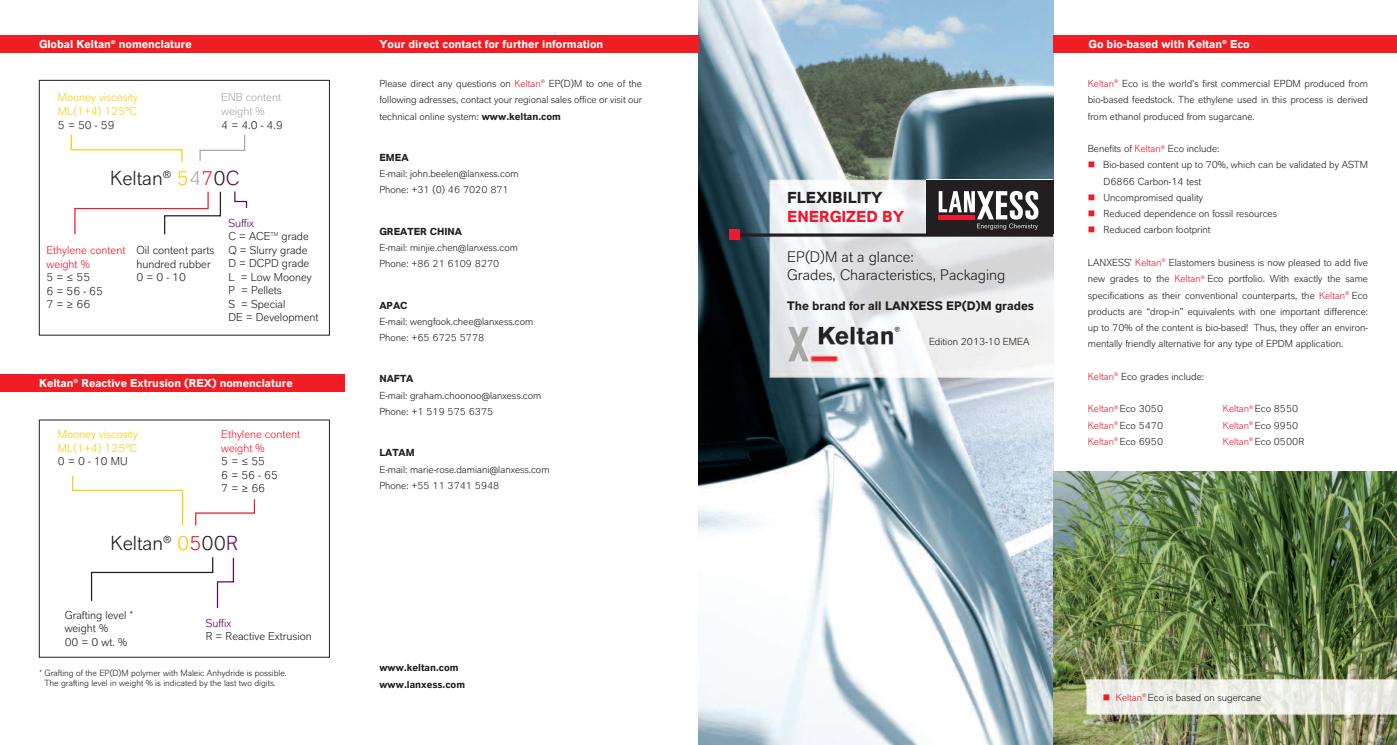
<style>
.page{position:relative;width:1397px;height:745px;background:#fff}
.page>*{position:absolute;margin:0;border:0;box-sizing:border-box;transform-origin:0 0}
.t1{font:20px "Lanxess";color:#231f20}
.t2{font:700 15.62px "Lanxess";color:#231f20}
.t3{font:700 15.62px "Lanxess";color:#ed1a33}
.t4{font:15px/18px "Lanxess";color:#231f20}
.t5{font:700 12.12px "Lanxess";color:#231f20}
.t6{font:11.25px/13.5px "Lanxess";color:#231f20}
.t7{font:11.25px "Lanxess Bd";color:#fff}
.t8{font:11.25px/13.5px "Lanxess";color:#feca0a}
.t9{font:11.25px/13.5px "Lanxess";color:#ed1a33}
.t10{font:11.25px/13.5px "Lanxess";color:#a8a8a5}
.t11{font:11.25px "Lanxess";color:#62035f}
.t12{font:10px/16.2px "Lanxess";color:#231f20}
.t13{font:10px/16.2px "Lanxess Bd";color:#231f20}
.t14{font:8.75px/10px "Lanxess";color:#231f20}
.s1{color:#feca0a}
.s2{color:#a8a8a5}
.s3{color:#ed1a33}
.s4{color:#62035f}
.s5{font-family:"Lanxess Bd"}
.s6{color:#fff}
.s7{color:#ee1e24}
</style>
<div class="page">
<svg style="left:1052px;top:0;width:2px;height:471px"></svg>
<img style="left:698px;top:0;width:354px;height:744px">
<div style="left:344px;top:35px;width:354px;height:18px;background:#ee1e24"></div>
<div style="left:0;top:35px;width:344px;height:18px;background:#ee1e24"></div>
<div style="left:0;top:374px;width:344px;height:18px;background:#ee1e24"></div>
<hr style="left:733px;top:233px;width:319px;height:3px;background:#231f20">
<div style="left:728px;top:229px;width:11px;height:11px;background:#ed1a33"></div>
<div style="left:39px;top:419px;width:291px;height:238px;border:1px solid #231f20"></div>
<svg style="left:90px;top:557px;width:145px;height:51px"></svg>
<svg style="left:195px;top:499px;width:60px;height:27px"></svg>
<svg style="left:72px;top:476px;width:112px;height:50px"></svg>
<div style="left:39px;top:80px;width:291px;height:255px;border:1px solid #231f20"></div>
<svg style="left:70px;top:134px;width:113px;height:28px"></svg>
<svg style="left:199px;top:134px;width:47px;height:27px"></svg>
<svg style="left:74px;top:191px;width:147px;height:44px"></svg>
<svg style="left:234px;top:191px;width:14px;height:17px"></svg>
<div style="left:1052px;top:35px;width:344px;height:18px;background:#ee1e24"></div>
<img style="left:1052px;top:471px;width:344px;height:273px">
<div style="left:926px;top:179px;width:126px;height:55px;background:#231f20"></div>
<svg style="left:938px;top:191px;width:100px;height:39px"></svg>
<p class="t7" style="left:39px;top:37px;width:154px">Global Keltan<sup>®</sup> nomenclature</p>
<p class="t7" style="left:379px;top:37px;width:225px">Your direct contact for further information</p>
<p class="t8" style="left:58px;top:91px;width:81px">Mooney viscosity<br>ML(1+4) 125°C</p>
<p class="t6" style="left:58px;top:118px;width:58px">5 = 50 - 59</p>
<p class="t10" style="left:221px;top:91px;width:61px">ENB content weight %</p>
<p class="t6" style="left:221px;top:118px;width:63px">4 = 4.0 - 4.9</p>
<h1 class="t1" style="left:110px;top:166px;width:131px">Keltan<sup>®</sup> <span class="s1">5</span><span class="s2">4</span><span class="s3">7</span>0<span class="s4">C</span></h1>
<p class="t9" style="left:46px;top:243px;width:80px">Ethylene content weight %</p>
<p class="t6" style="left:46px;top:270px;width:58px">5=≤55<br>6 = 56 - 65<br>7=≥66</p>
<p class="t6" style="left:136px;top:243px;width:80px">Oil content parts hundred rubber<br>0=0-10</p>
<p class="t6" style="left:228px;top:216px;width:92px"><span class="s4">Suffix<br></span>C = ACE<sup>TM</sup> grade<br>Q = Slurry grade<br>D = DCPD grade<br>L = Low Mooney<br>P = Pellets<br>S = Special<br>DE = Development</p>
<p class="t7" style="left:39px;top:376px;width:255px">Keltan<sup>®</sup> Reactive Extrusion (REX) nomenclature</p>
<p class="t8" style="left:58px;top:427px;width:81px">Mooney viscosity<br>ML(1+4) 125°C</p>
<p class="t6" style="left:58px;top:454px;width:71px">0=0-10 MU</p>
<p class="t9" style="left:221px;top:427px;width:80px">Ethylene content weight %</p>
<p class="t6" style="left:221px;top:454px;width:58px">5=≤55<br>6 = 56 - 65<br>7=≥66</p>
<h1 class="t1" style="left:110px;top:531px;width:129px">Keltan<sup>®</sup> <span class="s1">0</span><span class="s3">5</span>00<span class="s4">R</span></h1>
<p class="t6" style="left:65px;top:607px;width:70px">Grafting level * weight %<br>00 = 0 wt. %</p>
<p class="t14" style="left:44px;top:668px;width:244px;text-indent:-5px">* Grafting of the EP(D)M polymer with Maleic Anhydride is possible.<br>The grafting level in weight % is indicated by the last two digits.</p>
<p class="t11" style="left:206px;top:616px;width:27px">Suffix</p>
<p class="t6" style="left:206px;top:629px;width:108px">R = Reactive Extrusion</p>
<p class="t12" style="left:379px;top:75px;width:264px;text-align:justify">Please direct any questions on <span class="s3">Keltan</span><sup>®</sup> EP(D)M to one of the following adresses, contact your regional sales office or visit our technical online system: <span class="s5">www.keltan.com</span></p>
<p class="t13" style="left:379px;top:149px;width:31px">EMEA</p>
<p class="t12" style="left:379px;top:165px;width:141px">E-mail: john.beelen@lanxess.com<br>Phone: +31 (0) 46 7020 871</p>
<p class="t13" style="left:379px;top:223px;width:84px">GREATER CHINA</p>
<p class="t12" style="left:379px;top:239px;width:140px">E-mail: minjie.chen@lanxess.com<br>Phone: +86 21 6109 8270</p>
<p class="t13" style="left:379px;top:296px;width:30px">APAC</p>
<p class="t12" style="left:379px;top:313px;width:155px">E-mail: wengfook.chee@lanxess.com<br>Phone: +65 6725 5778</p>
<p class="t13" style="left:379px;top:370px;width:36px">NAFTA</p>
<p class="t12" style="left:379px;top:387px;width:163px">E-mail: graham.choonoo@lanxess.com<br>Phone: +1 519 575 6375</p>
<p class="t13" style="left:379px;top:444px;width:37px">LATAM</p>
<p class="t12" style="left:379px;top:460px;width:172px">E-mail: marie-rose.damiani@lanxess.com<br>Phone: +55 11 3741 5948</p>
<p class="t13" style="left:379px;top:659px;width:87px">www.keltan.com www.lanxess.com</p>
<h2 class="t2" style="left:787px;top:188px;width:97px">FLEXIBILITY</h2>
<h2 class="t3" style="left:787px;top:206px;width:118px">ENERGIZED BY</h2>
<h3 class="t4" style="left:787px;top:248px;width:220px">EP(D)M at a glance:<br>Grades, Characteristics, Packaging</h3>
<p class="t5" style="left:787px;top:298px;width:248px">The brand for all LANXESS EP(D)M grades</p>
<p class="t12" style="left:928px;top:333px;width:102px">Edition 2013-10 EMEA</p>
<p class="t7" style="left:1088px;top:37px;width:163px">Go bio-based with Keltan<sup>®</sup> Eco</p>
<p class="t12" style="left:1087px;top:75px;width:282px;text-align:justify"><span class="s3">Keltan</span><sup>®</sup> Eco is the world’s first commercial EPDM produced from bio-based feedstock. The ethylene used in this process is derived from ethanol produced from sugarcane.</p>
<p class="t12" style="left:1087px;top:140px;width:133px">Benefits of <span class="s3">Keltan</span><sup>®</sup> Eco include:</p>
<p class="t12" style="left:1087px;top:157px;width:281px"><span class="s3">■</span> Bio-based content up to 70%, which can be validated by ASTM</p>
<p class="t12" style="left:1087px;top:173px;width:115px"><span class="s6">■</span> D6866 Carbon-14 test</p>
<p class="t12" style="left:1087px;top:189px;width:117px"><span class="s3">■</span> Uncompromised quality</p>
<p class="t12" style="left:1087px;top:205px;width:191px"><span class="s3">■</span> Reduced dependence on fossil resources</p>
<p class="t12" style="left:1087px;top:222px;width:124px"><span class="s3">■</span> Reduced carbon footprint</p>
<p class="t12" style="left:1087px;top:254px;width:282px;text-align:justify">LANXESS’ <span class="s3">Keltan</span><sup>®</sup> Elastomers business is now pleased to add five new grades to the <span class="s3">Keltan</span><sup>®</sup> Eco portfolio. With exactly the same specifications as their conventional counterparts, the <span class="s3">Keltan</span><sup>®</sup> Eco products are “drop-in” equivalents with one important difference: up to 70% of the content is bio-based! Thus, they offer an environ&shy;mentally friendly alternative for any type of EPDM application.</p>
<p class="t12" style="left:1087px;top:368px;width:118px"><span class="s3">Keltan</span><sup>®</sup> Eco grades include:</p>
<p class="t12" style="left:1087px;top:400px;width:77px"><span class="s3">Keltan</span><sup>®</sup> Eco 3050</p>
<p class="t12" style="left:1222px;top:400px;width:77px"><span class="s3">Keltan</span><sup>®</sup> Eco 8550</p>
<p class="t12" style="left:1087px;top:417px;width:77px"><span class="s3">Keltan</span><sup>®</sup> Eco 5470</p>
<p class="t12" style="left:1222px;top:417px;width:77px"><span class="s3">Keltan</span><sup>®</sup> Eco 9950</p>
<p class="t12" style="left:1087px;top:433px;width:77px"><span class="s3">Keltan</span><sup>®</sup> Eco 6950</p>
<p class="t12" style="left:1222px;top:433px;width:83px"><span class="s3">Keltan</span><sup>®</sup> Eco 0500R</p>
<p class="t12" style="left:1102px;top:688px;width:160px"><span class="s7">■</span> <span class="s3">Keltan</span><sup>®</sup> Eco is based on sugercane</p>
</div>
